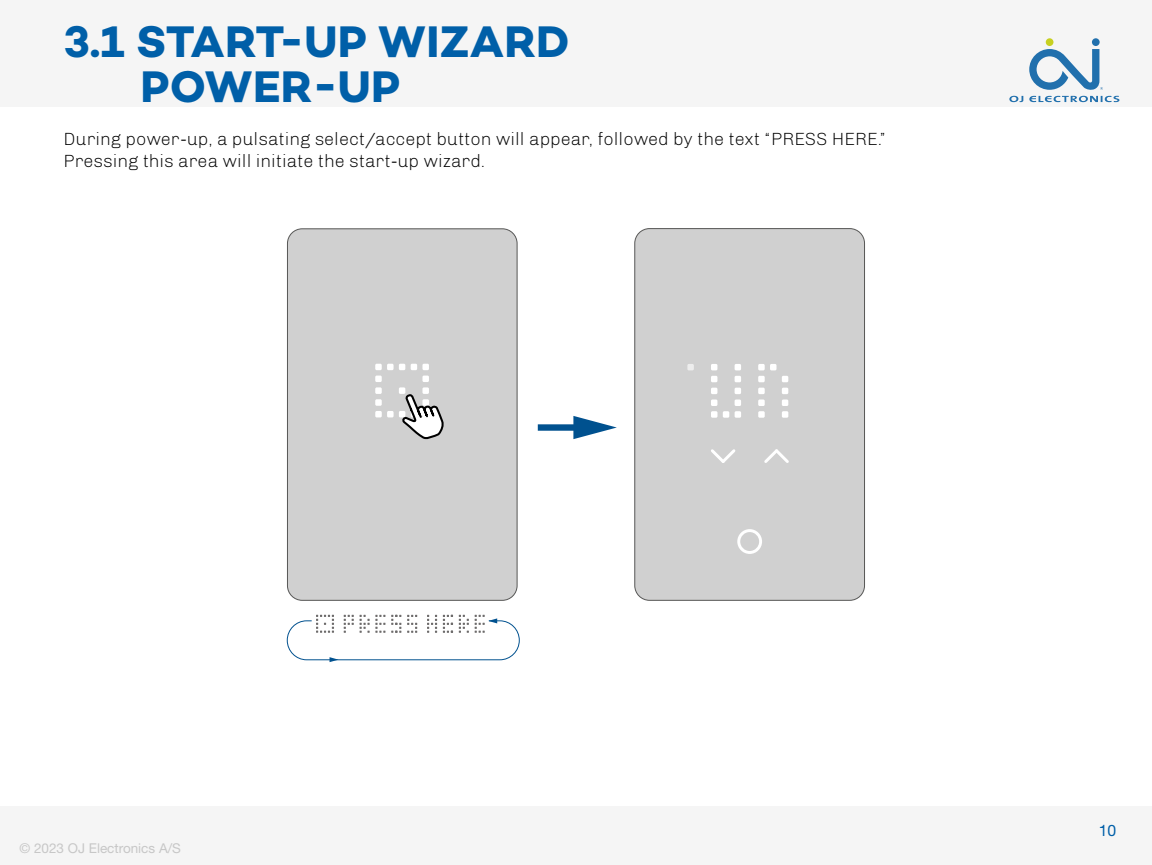
<style>
.page{position:relative;width:1152px;height:865px;background:#fff}
.page>*{position:absolute;margin:0;border:0;box-sizing:border-box;transform-origin:0 0}
.t1{font:700 45px/45px "Campton";letter-spacing:.01em;color:#005fa8}
.t2{font:300 18px/22.5px "Chivo";color:#000}
.t3{font:15.75px "Helvetica Neue LTW1 G";color:#005fa8}
.t4{font:13.5px "Helvetica Neue LTW1 G";color:#c7c7c7}
</style>
<div class="page">
<div style="left:0;top:806px;width:1152px;height:58px;background:#f5f5f5"></div>
<div style="left:0;top:0;width:1152px;height:107px;background:#f5f5f5"></div>
<div style="left:538px;top:424px;width:43px;height:6px;background:#00518f"></div>
<svg style="left:573px;top:416px;width:44px;height:23px"></svg>
<div style="left:635px;top:228px;width:229px;height:372px;background:#d0d0d0;border-radius:15px"></div>
<div style="left:635px;top:228px;width:230px;height:372px;border:1px solid #575756;border-radius:15px"></div>
<svg style="left:711px;top:411px;width:6px;height:6px"></svg>
<div style="left:758px;top:411px;width:7px;height:6px;background:#fff"></div>
<svg style="left:735px;top:411px;width:6px;height:6px"></svg>
<svg style="left:723px;top:411px;width:6px;height:6px"></svg>
<svg style="left:782px;top:411px;width:6px;height:6px"></svg>
<div style="left:711px;top:399px;width:6px;height:7px;background:#fff"></div>
<div style="left:758px;top:399px;width:7px;height:7px;background:#fff"></div>
<div style="left:735px;top:399px;width:6px;height:7px;background:#fff"></div>
<div style="left:782px;top:399px;width:6px;height:7px;background:#fff"></div>
<div style="left:711px;top:387px;width:6px;height:7px;background:#fff"></div>
<div style="left:758px;top:387px;width:7px;height:7px;background:#fff"></div>
<div style="left:735px;top:387px;width:6px;height:7px;background:#fff"></div>
<div style="left:782px;top:387px;width:6px;height:7px;background:#fff"></div>
<div style="left:711px;top:375px;width:6px;height:7px;background:#fff"></div>
<div style="left:758px;top:375px;width:7px;height:7px;background:#fff"></div>
<div style="left:735px;top:375px;width:6px;height:7px;background:#fff"></div>
<div style="left:782px;top:375px;width:6px;height:7px;background:#fff"></div>
<svg style="left:711px;top:364px;width:6px;height:6px"></svg>
<div style="left:758px;top:364px;width:7px;height:6px;background:#fff"></div>
<svg style="left:770px;top:364px;width:6px;height:6px"></svg>
<svg style="left:735px;top:364px;width:6px;height:6px"></svg>
<div style="left:687px;top:364px;width:7px;height:6px;background:#ededed"></div>
<svg style="left:737px;top:529px;width:25px;height:24px"></svg>
<svg style="left:711px;top:449px;width:25px;height:14px"></svg>
<svg style="left:764px;top:449px;width:25px;height:14px"></svg>
<div style="left:287px;top:229px;width:230px;height:371px;background:#d0d0d0;border-radius:15px"></div>
<div style="left:287px;top:228px;width:230px;height:372px;border:1px solid #575756;border-radius:15px"></div>
<div style="left:422px;top:387px;width:7px;height:7px;background:#fff"></div>
<div style="left:399px;top:387px;width:6px;height:7px;background:#fff"></div>
<div style="left:375px;top:387px;width:7px;height:7px;background:#fff"></div>
<div style="left:422px;top:375px;width:7px;height:7px;background:#fff"></div>
<div style="left:375px;top:375px;width:7px;height:7px;background:#fff"></div>
<div style="left:411px;top:363px;width:6px;height:7px;background:#fff"></div>
<div style="left:422px;top:363px;width:7px;height:7px;background:#fff"></div>
<div style="left:399px;top:363px;width:6px;height:7px;background:#fff"></div>
<div style="left:387px;top:363px;width:7px;height:7px;background:#fff"></div>
<div style="left:375px;top:363px;width:7px;height:7px;background:#fff"></div>
<svg style="left:375px;top:392px;width:69px;height:48px"></svg>
<svg style="left:344px;top:614px;width:10px;height:18px"></svg>
<svg style="left:360px;top:614px;width:25px;height:18px"></svg>
<svg style="left:407px;top:614px;width:10px;height:18px"></svg>
<svg style="left:391px;top:614px;width:10px;height:18px"></svg>
<svg style="left:427px;top:614px;width:10px;height:18px"></svg>
<svg style="left:443px;top:614px;width:10px;height:18px"></svg>
<svg style="left:459px;top:614px;width:10px;height:18px"></svg>
<svg style="left:316px;top:614px;width:18px;height:18px"></svg>
<div style="left:287px;top:620px;width:233px;height:40px;border:1px solid #00518f;border-radius:19px"></div>
<svg style="left:329px;top:657px;width:9px;height:5px"></svg>
<svg style="left:475px;top:614px;width:22px;height:18px"></svg>
<h1 class="t1" style="left:141px;top:18px;width:430px;text-indent:-77px">3.1 START-UP WIZARD<br>POWER-UP</h1>
<p class="t2" style="left:64px;top:127px;width:824px">During power-up, a pulsating select/accept button will appear, followed by the text “PRESS HERE.”<br>Pressing this area will initiate the start-up wizard.</p>
<p class="t4" style="left:19px;top:839px;width:163px">© 2023 OJ Electronics A/S</p>
<p class="t3" style="left:1099px;top:820px;width:19px">10</p>
</div>
